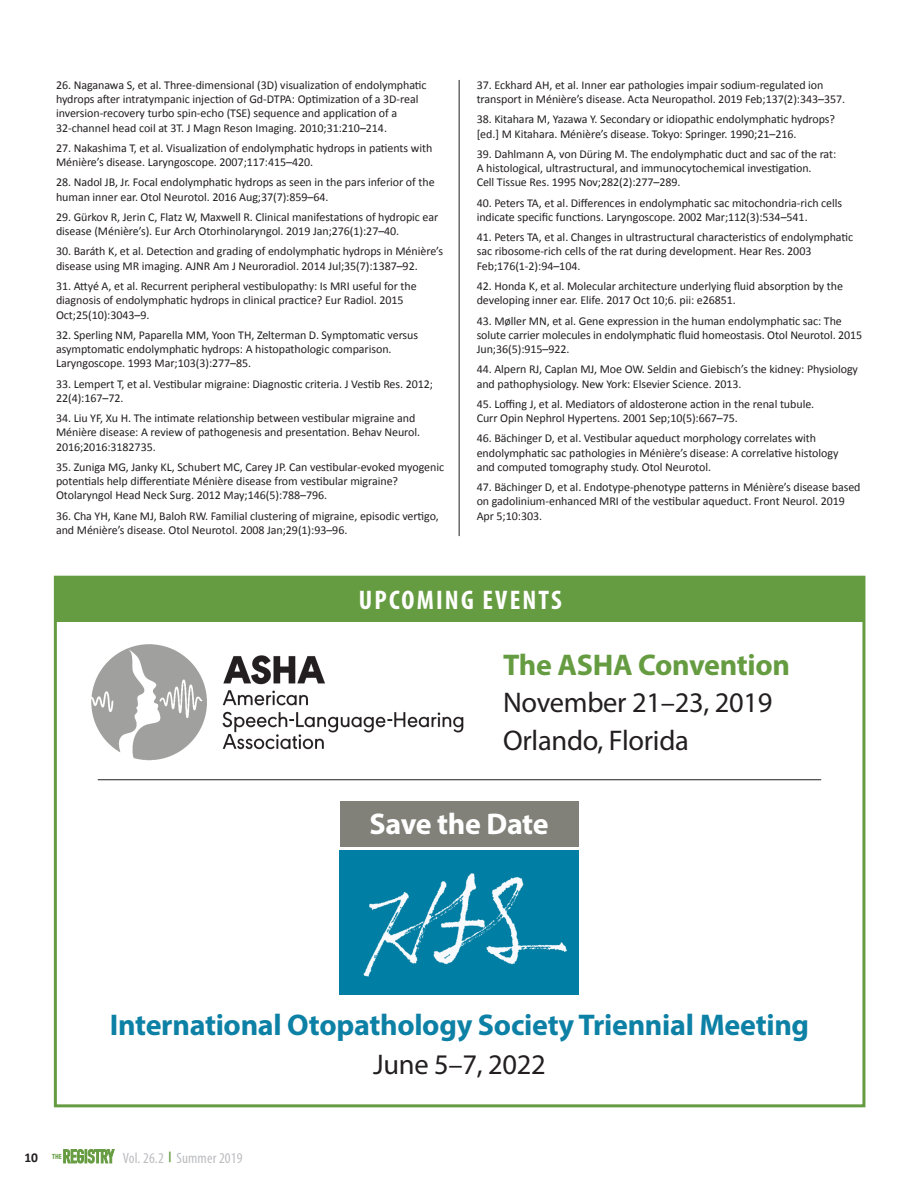
<style>
.page{position:relative;width:921px;height:1191px;background:#fff}
.page>*{position:absolute;margin:0;border:0;box-sizing:border-box;transform-origin:0 0}
.Heads{font:700 30px "Myriad Pro";letter-spacing:-.01em;color:#0d81a5}
.Heads-2{font:700 30px "Myriad Pro";letter-spacing:-.01em;color:#669c41}
.Heads-3{font:700 30px "Myriad Pro";letter-spacing:-.015em;color:#fff}
.Heads-4{font:28.5px "Myriad Pro";letter-spacing:-.01em;color:#231f20}
.Subheads{font:700 condensed 27px "Myriad Pro";letter-spacing:.08em;color:#fff}
.t1{font:condensed 15px "Myriad Pro";letter-spacing:.01em;color:#bcbdc0}
._2__Citations_8_pt{font:12px/14.2px "Calibri";letter-spacing:-.005em;color:#231f20}
.t2{font:700 condensed 7.5px "Myriad Pro";color:#669c41}
.s1{font-family:"Calibri";font-stretch:normal;font-size:13.5px;color:#231f20}
.s2{font-family:"Calibri";font-weight:700;font-stretch:normal;font-size:12px;color:#669c41}
</style>
<div class="page">
<svg style="left:63px;top:1149px;width:52px;height:14px"></svg>
<svg style="left:64px;top:1149px;width:50px;height:14px"></svg>
<div style="left:55px;top:576px;width:809px;height:45px;background:#669c41"></div>
<hr style="left:459px;top:80px;width:1px;height:456px;background:#231f20">
<img style="left:91px;top:644px;width:373px;height:117px">
<hr style="left:98px;top:779px;width:723px;height:1px;background:#231f20">
<div style="left:340px;top:802px;width:238px;height:45px;background:#81817a"></div>
<img style="left:340px;top:850px;width:238px;height:144px">
<p class="_2__Citations_8_pt" style="left:56px;top:78px;width:372px">26. Naganawa S, et al. Three-dimensional (3D) visualization of endolymphatic hydrops after intratympanic injection of Gd-DTPA: Optimization of a 3D-real inversion-recovery turbo spin-echo (TSE) sequence and application of a 32-channel head coil at 3T. J Magn Reson Imaging. 2010;31:210–214.</p>
<p class="_2__Citations_8_pt" style="left:56px;top:141px;width:378px">27. Nakashima T, et al. Visualization of endolymphatic hydrops in patients with<br>Ménière’s disease. Laryngoscope. 2007;117:415–420.</p>
<p class="_2__Citations_8_pt" style="left:56px;top:175px;width:380px">28. Nadol JB, Jr. Focal endolymphatic hydrops as seen in the pars inferior of the human inner ear. Otol Neurotol. 2016 Aug;37(7):859–64.</p>
<p class="_2__Citations_8_pt" style="left:56px;top:210px;width:384px">29. Gürkov R, Jerin C, Flatz W, Maxwell R. Clinical manifestations of hydropic ear disease (Ménière’s). Eur Arch Otorhinolaryngol. 2019 Jan;276(1):27–40.</p>
<p class="_2__Citations_8_pt" style="left:56px;top:244px;width:389px">30. Baráth K, et al. Detection and grading of endolymphatic hydrops in Ménière’s disease using MR imaging. AJNR Am J Neuroradiol. 2014 Jul;35(7):1387–92.</p>
<p class="_2__Citations_8_pt" style="left:56px;top:279px;width:362px">31. Attyé A, et al. Recurrent peripheral vestibulopathy: Is MRI useful for the diagnosis of endolymphatic hydrops in clinical practice? Eur Radiol. 2015<br>Oct;25(10):3043–9.</p>
<p class="_2__Citations_8_pt" style="left:56px;top:328px;width:364px">32. Sperling NM, Paparella MM, Yoon TH, Zelterman D. Symptomatic versus asymptomatic endolymphatic hydrops: A histopathologic comparison.<br>Laryngoscope. 1993 Mar;103(3):277–85.</p>
<p class="_2__Citations_8_pt" style="left:56px;top:376px;width:378px">33. Lempert T, et al. Vestibular migraine: Diagnostic criteria. J Vestib Res. 2012;<br>22(4):167–72.</p>
<p class="_2__Citations_8_pt" style="left:56px;top:411px;width:366px">34. Liu YF, Xu H. The intimate relationship between vestibular migraine and<br>Ménière disease: A review of pathogenesis and presentation. Behav Neurol.<br>2016;2016:3182735.</p>
<p class="_2__Citations_8_pt" style="left:56px;top:460px;width:389px">35. Zuniga MG, Janky KL, Schubert MC, Carey JP. Can vestibular-evoked myogenic potentials help differentiate Ménière disease from vestibular migraine?<br>Otolaryngol Head Neck Surg. 2012 May;146(5):788–796.</p>
<p class="_2__Citations_8_pt" style="left:56px;top:508px;width:384px">36. Cha YH, Kane MJ, Baloh RW. Familial clustering of migraine, episodic vertigo, and Ménière’s disease. Otol Neurotol. 2008 Jan;29(1):93–96.</p>
<p class="_2__Citations_8_pt" style="left:477px;top:78px;width:370px">37. Eckhard AH, et al. Inner ear pathologies impair sodium-regulated ion transport in Ménière’s disease. Acta Neuropathol. 2019 Feb;137(2):343–357.</p>
<p class="_2__Citations_8_pt" style="left:477px;top:112px;width:360px">38. Kitahara M, Yazawa Y. Secondary or idiopathic endolymphatic hydrops? [ed.] M Kitahara. Ménière’s disease. Tokyo: Springer. 1990;21–216.</p>
<p class="_2__Citations_8_pt" style="left:477px;top:147px;width:361px">39. Dahlmann A, von Düring M. The endolymphatic duct and sac of the rat:<br>A histological, ultrastructural, and immunocytochemical investigation.<br>Cell Tissue Res. 1995 Nov;282(2):277–289.</p>
<p class="_2__Citations_8_pt" style="left:477px;top:196px;width:367px">40. Peters TA, et al. Differences in endolymphatic sac mitochondria-rich cells indicate specific functions. Laryngoscope. 2002 Mar;112(3):534–541.</p>
<p class="_2__Citations_8_pt" style="left:477px;top:230px;width:378px">41. Peters TA, et al. Changes in ultrastructural characteristics of endolymphatic sac ribosome-rich cells of the rat during development. Hear Res. 2003<br>Feb;176(1-2):94–104.</p>
<p class="_2__Citations_8_pt" style="left:477px;top:279px;width:368px">42. Honda K, et al. Molecular architecture underlying fluid absorption by the developing inner ear. Elife. 2017 Oct 10;6. pii: e26851.</p>
<p class="_2__Citations_8_pt" style="left:477px;top:313px;width:387px">43. Møller MN, et al. Gene expression in the human endolymphatic sac: The solute carrier molecules in endolymphatic fluid homeostasis. Otol Neurotol. 2015<br>Jun;36(5):915–922.</p>
<p class="_2__Citations_8_pt" style="left:477px;top:362px;width:383px">44. Alpern RJ, Caplan MJ, Moe OW. Seldin and Giebisch’s the kidney: Physiology and pathophysiology. New York: Elsevier Science. 2013.</p>
<p class="_2__Citations_8_pt" style="left:477px;top:397px;width:339px">45. Loffing J, et al. Mediators of aldosterone action in the renal tubule.<br>Curr Opin Nephrol Hypertens. 2001 Sep;10(5):667–75.</p>
<p class="_2__Citations_8_pt" style="left:477px;top:431px;width:363px">46. Bächinger D, et al. Vestibular aqueduct morphology correlates with endolymphatic sac pathologies in Ménière’s disease: A correlative histology and computed tomography study. Otol Neurotol.</p>
<p class="_2__Citations_8_pt" style="left:477px;top:480px;width:385px">47. Bächinger D, et al. Endotype-phenotype patterns in Ménière’s disease based on gadolinium-enhanced MRI of the vestibular aqueduct. Front Neurol. 2019<br>Apr 5;10:303.</p>
<p class="Subheads" style="left:359px;top:583px;width:204px">UPCOMING EVENTS</p>
<p class="Heads-2" style="left:503px;top:645px;width:288px">The ASHA Convention</p>
<p class="Heads-4" style="left:503px;top:685px;width:271px">November 21–23, 2019</p>
<p class="Heads-4" style="left:503px;top:723px;width:187px">Orlando, Florida</p>
<p class="Heads-3" style="left:369px;top:804px;width:181px">Save the Date</p>
<p class="t2" style="left:24px;top:1152px;width:39px"><span class="s1">10</span> THE</p>
<p class="Heads" style="left:110px;top:1005px;width:701px">International Otopathology Society Triennial Meeting</p>
<p class="Heads-4" style="left:373px;top:1046px;width:174px">June 5–7, 2022</p>
<p class="t1" style="left:123px;top:1148px;width:121px">Vol. 26.2 <span class="s2">|</span> Summer 2019</p>
</div>
